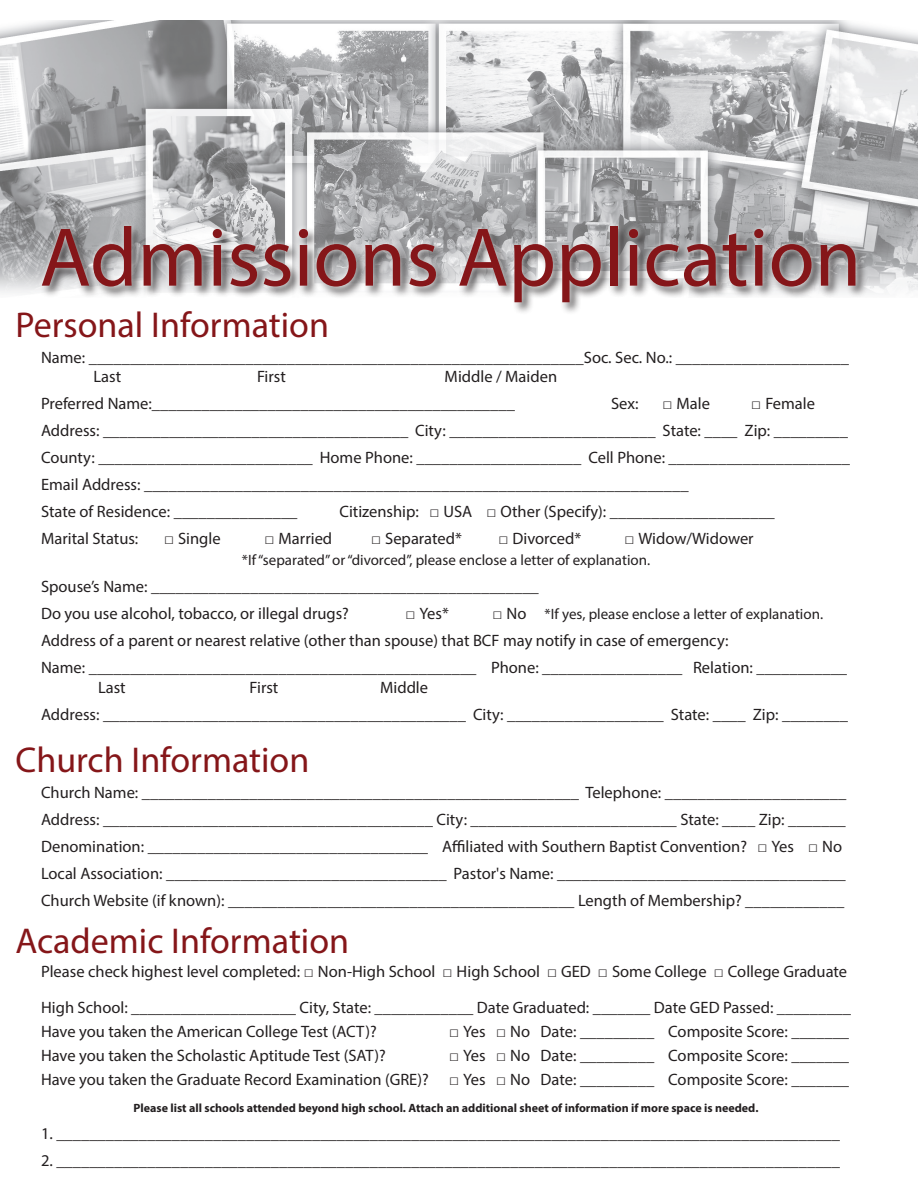
<style>
.page{position:relative;width:918px;height:1188px;background:#fff}
.page>*{position:absolute;margin:0;border:0;box-sizing:border-box;transform-origin:0 0}
.t1{font:84px "Myriad Pro";color:#851619}
.t2{font:36px "Myriad Pro";color:#851619}
.t3{font:16.5px "Myriad Pro";color:#231f20}
.t4{font:15px "Myriad Pro";color:#231f20}
.t5{font:700 12px "Myriad Pro";color:#231f20}
.s1{font-family:"Times New Roman"}
.s2{font-family:"Times New Roman";font-size:16.5px}
.s3{font-size:16.5px}
</style>
<div class="page">
<img style="left:0;top:20px;width:918px;height:274px">
<div style="left:40px;top:224px;width:828px;height:91px;background:#231f20;opacity:.75"></div>
<div style="left:36px;top:220px;width:826px;height:88px;background:#fff;opacity:.75"></div>
<p class="t1" style="left:40px;top:206px;width:823px">Admissions Application</p>
<p class="t2" style="left:16px;top:302px;width:315px">Personal Information</p>
<p class="t3" style="left:41px;top:347px;width:809px">Name: ____________________________________________________________Soc. Sec. No.: _____________________</p>
<p class="t3" style="left:94px;top:366px;width:29px">Last</p>
<p class="t3" style="left:257px;top:366px;width:30px">First</p>
<p class="t3" style="left:445px;top:366px;width:114px">Middle / Maiden</p>
<p class="t3" style="left:41px;top:393px;width:475px">Preferred Name:____________________________________________</p>
<p class="t3" style="left:611px;top:393px;width:29px">Sex:</p>
<p class="t3" style="left:662px;top:393px;width:49px"><span class="s1">□</span> Male</p>
<p class="t3" style="left:751px;top:393px;width:65px"><span class="s1">□</span> Female</p>
<p class="t3" style="left:41px;top:420px;width:809px">Address: _____________________________________ City: _________________________ State: ____ Zip: _________</p>
<p class="t3" style="left:41px;top:447px;width:811px">County: __________________________ Home Phone: ____________________ Cell Phone: ______________________</p>
<p class="t3" style="left:41px;top:474px;width:649px">Email Address: __________________________________________________________________</p>
<p class="t3" style="left:41px;top:501px;width:258px">State of Residence: _______________</p>
<p class="t3" style="left:340px;top:501px;width:437px">Citizenship: <span class="s1">□</span> USA <span class="s1">□</span> Other (Specify): ____________________</p>
<p class="t3" style="left:41px;top:528px;width:99px">Marital Status:</p>
<p class="t3" style="left:164px;top:528px;width:58px"><span class="s1">□</span> Single</p>
<p class="t3" style="left:265px;top:528px;width:69px"><span class="s1">□</span> Married</p>
<p class="t3" style="left:371px;top:528px;width:92px"><span class="s1">□</span> Separated*</p>
<p class="t3" style="left:499px;top:528px;width:84px"><span class="s1">□</span> Divorced*</p>
<p class="t3" style="left:625px;top:528px;width:131px"><span class="s1">□</span> Widow/Widower</p>
<p class="t4" style="left:242px;top:551px;width:410px">*If “separated” or “divorced”, please enclose a letter of explanation.</p>
<p class="t3" style="left:41px;top:576px;width:499px">Spouse’s Name: _______________________________________________</p>
<p class="t3" style="left:41px;top:603px;width:309px">Do you use alcohol, tobacco, or illegal drugs?</p>
<p class="t3" style="left:406px;top:603px;width:45px"><span class="s1">□</span> Yes*</p>
<p class="t4" style="left:493px;top:605px;width:332px"><span class="s2">□</span> <span class="s3">No</span> *If yes, please enclose a letter of explanation.</p>
<p class="t3" style="left:41px;top:630px;width:689px">Address of a parent or nearest relative (other than spouse) that BCF may notify in case of emergency:</p>
<p class="t3" style="left:41px;top:657px;width:808px">Name: _______________________________________________ Phone: _________________ Relation: ___________</p>
<p class="t3" style="left:98px;top:677px;width:29px">Last</p>
<p class="t3" style="left:250px;top:677px;width:30px">First</p>
<p class="t3" style="left:380px;top:677px;width:50px">Middle</p>
<p class="t3" style="left:41px;top:704px;width:809px">Address: ____________________________________________ City: ___________________ State: ____ Zip: ________</p>
<p class="t2" style="left:16px;top:738px;width:295px">Church Information</p>
<p class="t3" style="left:41px;top:782px;width:807px">Church Name: _____________________________________________________ Telephone: ______________________</p>
<p class="t3" style="left:41px;top:809px;width:806px">Address: ________________________________________ City: _________________________ State: ____ Zip: _______</p>
<p class="t3" style="left:41px;top:836px;width:803px">Denomination: __________________________________ Affiliated with Southern Baptist Convention? <span class="s1">□</span> Yes <span class="s1">□</span> No</p>
<p class="t3" style="left:41px;top:863px;width:806px">Local Association: __________________________________ Pastor's Name: ___________________________________</p>
<p class="t3" style="left:41px;top:890px;width:805px">Church Website (if known): __________________________________________ Length of Membership? ____________</p>
<p class="t2" style="left:16px;top:919px;width:335px">Academic Information</p>
<p class="t3" style="left:41px;top:962px;width:808px">Please check highest level completed: <span class="s1">□</span> Non-High School <span class="s1">□</span> High School <span class="s1">□</span> GED <span class="s1">□</span> Some College <span class="s1">□</span> College Graduate</p>
<p class="t3" style="left:41px;top:998px;width:812px">High School: ____________________ City, State: ____________ Date Graduated: _______ Date GED Passed: _________</p>
<p class="t3" style="left:41px;top:1022px;width:337px">Have you taken the American College Test (ACT)?</p>
<p class="t3" style="left:449px;top:1022px;width:402px"><span class="s1">□</span> Yes <span class="s1">□</span> No Date: _________ Composite Score: _______</p>
<p class="t3" style="left:41px;top:1046px;width:346px">Have you taken the Scholastic Aptitude Test (SAT)?</p>
<p class="t3" style="left:449px;top:1046px;width:402px"><span class="s1">□</span> Yes <span class="s1">□</span> No Date: _________ Composite Score: _______</p>
<p class="t3" style="left:41px;top:1070px;width:810px">Have you taken the Graduate Record Examination (GRE)? <span class="s1">□</span> Yes <span class="s1">□</span> No Date: _________ Composite Score: _______</p>
<p class="t5" style="left:134px;top:1100px;width:626px">Please list all schools attended beyond high school. Attach an additional sheet of information if more space is needed.</p>
<p class="t3" style="left:41px;top:1124px;width:801px">1. _______________________________________________________________________________________________</p>
<p class="t3" style="left:41px;top:1151px;width:801px">2. _______________________________________________________________________________________________</p>
</div>
